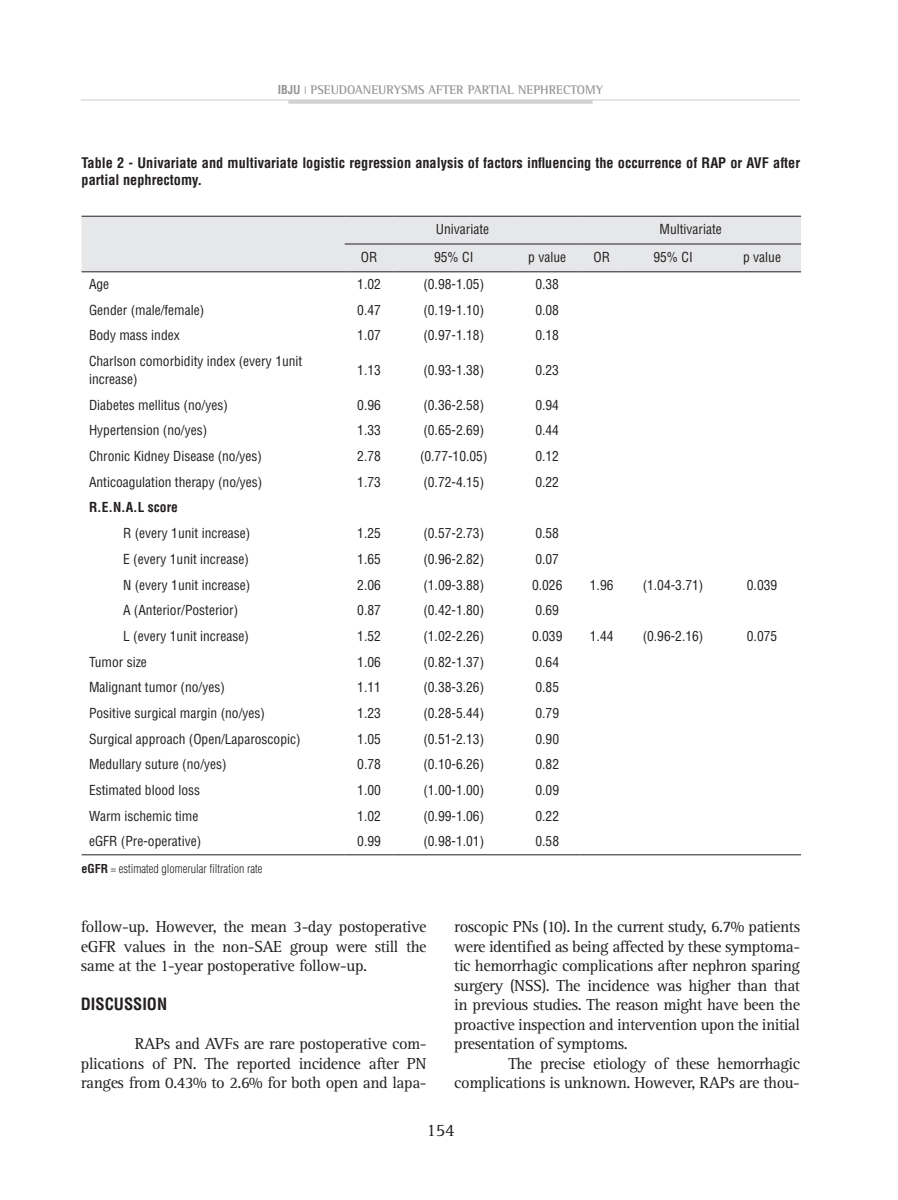
<style>
.page{position:relative;width:898px;height:1200px;background:#fff}
.page>*{position:absolute;margin:0;border:0;box-sizing:border-box;transform-origin:0 0}
.t1{font:18px "Rotis Serif";color:#231f20}
.t2{font:16.5px/19.5px "Rotis Serif";letter-spacing:-.025em;color:#231f20;text-align:justify}
.t3{font:700 condensed 16.5px "Helvetica";color:#231f20}
.t4{font:700 condensed 14.25px/17.1px "Helvetica";color:#231f20}
.t5{font:condensed 13.5px/18px "Helvetica";color:#231f20}
.t6{font:700 condensed 13.5px "Helvetica";color:#231f20}
.t7{font:700 12.75px "Rotis Semi Serif";color:#939598}
.t8{font:300 condensed 12px "Helvetica";color:#231f20}
.s1{font-family:"Helvetica";font-stretch:condensed;font-size:12px}
.s2{font-weight:700}
</style>
<div class="page">
<hr style="left:81px;top:99px;width:718px;height:2px;background:#dcdddf">
<hr style="left:288px;top:100px;width:304px;height:4px;background:#d1d2d4">
<div style="left:81px;top:217px;width:719px;height:54px;background:#e6e7e9"></div>
<hr style="left:81px;top:271px;width:263px;height:1px;background:#231f20">
<hr style="left:344px;top:271px;width:49px;height:1px;background:#231f20">
<hr style="left:393px;top:271px;width:121px;height:1px;background:#231f20">
<hr style="left:514px;top:271px;width:66px;height:1px;background:#231f20">
<hr style="left:580px;top:271px;width:43px;height:1px;background:#231f20">
<hr style="left:623px;top:271px;width:99px;height:1px;background:#231f20">
<hr style="left:722px;top:271px;width:78px;height:1px;background:#231f20">
<hr style="left:81px;top:854px;width:263px;height:1px;background:#231f20">
<hr style="left:344px;top:854px;width:49px;height:1px;background:#231f20">
<hr style="left:393px;top:854px;width:121px;height:1px;background:#231f20">
<hr style="left:514px;top:854px;width:66px;height:1px;background:#231f20">
<hr style="left:580px;top:854px;width:43px;height:1px;background:#231f20">
<hr style="left:623px;top:854px;width:99px;height:1px;background:#231f20">
<hr style="left:722px;top:854px;width:78px;height:1px;background:#231f20">
<hr style="left:81px;top:216px;width:263px;height:1px;background:#231f20">
<hr style="left:344px;top:216px;width:49px;height:1px;background:#231f20">
<hr style="left:393px;top:216px;width:121px;height:1px;background:#231f20">
<hr style="left:514px;top:216px;width:66px;height:1px;background:#231f20">
<hr style="left:580px;top:216px;width:43px;height:1px;background:#231f20">
<hr style="left:623px;top:216px;width:99px;height:1px;background:#231f20">
<hr style="left:722px;top:216px;width:78px;height:1px;background:#231f20">
<hr style="left:344px;top:243px;width:49px;height:1px;background:#231f20">
<hr style="left:393px;top:243px;width:121px;height:1px;background:#231f20">
<hr style="left:514px;top:243px;width:66px;height:1px;background:#231f20">
<hr style="left:580px;top:243px;width:43px;height:1px;background:#231f20">
<hr style="left:623px;top:243px;width:99px;height:1px;background:#231f20">
<hr style="left:722px;top:243px;width:78px;height:1px;background:#231f20">
<p class="t7" style="left:278px;top:82px;width:326px"><span class="s1">IBJU</span> <sup>|</sup> PSEUDOANEURYSMS AFTER PARTIAL NEPHRECTOMY</p>
<p class="t4" style="left:81px;top:154px;width:719px">Table 2 - Univariate and multivariate logistic regression analysis of factors influencing the occurrence of RAP or AVF after partial nephrectomy.</p>
<p class="t5" style="left:435px;top:220px;width:55px">Univariate</p>
<p class="t5" style="left:659px;top:220px;width:64px">Multivariate</p>
<p class="t5" style="left:360px;top:248px;width:18px">OR</p>
<p class="t5" style="left:434px;top:248px;width:41px">95% CI</p>
<p class="t5" style="left:528px;top:248px;width:39px">p value</p>
<p class="t5" style="left:593px;top:248px;width:18px">OR</p>
<p class="t5" style="left:653px;top:248px;width:41px">95% CI</p>
<p class="t5" style="left:742px;top:248px;width:39px">p value</p>
<p class="t5" style="left:89px;top:275px;width:22px">Age</p>
<p class="t5" style="left:357px;top:275px;width:25px">1.02</p>
<p class="t5" style="left:423px;top:275px;width:62px">(0.98-1.05)</p>
<p class="t5" style="left:535px;top:275px;width:25px">0.38</p>
<p class="t5" style="left:89px;top:300px;width:117px">Gender (male/female)</p>
<p class="t5" style="left:357px;top:300px;width:25px">0.47</p>
<p class="t5" style="left:423px;top:300px;width:62px">(0.19-1.10)</p>
<p class="t5" style="left:535px;top:300px;width:25px">0.08</p>
<p class="t5" style="left:89px;top:326px;width:92px">Body mass index</p>
<p class="t5" style="left:357px;top:326px;width:25px">1.07</p>
<p class="t5" style="left:423px;top:326px;width:62px">(0.97-1.18)</p>
<p class="t5" style="left:535px;top:326px;width:25px">0.18</p>
<p class="t5" style="left:89px;top:352px;width:215px">Charlson comorbidity index (every 1unit increase)</p>
<p class="t5" style="left:357px;top:361px;width:25px">1.13</p>
<p class="t5" style="left:423px;top:361px;width:62px">(0.93-1.38)</p>
<p class="t5" style="left:535px;top:361px;width:25px">0.23</p>
<p class="t5" style="left:89px;top:395px;width:140px">Diabetes mellitus (no/yes)</p>
<p class="t5" style="left:357px;top:395px;width:25px">0.96</p>
<p class="t5" style="left:423px;top:395px;width:62px">(0.36-2.58)</p>
<p class="t5" style="left:535px;top:395px;width:25px">0.94</p>
<p class="t5" style="left:89px;top:421px;width:120px">Hypertension (no/yes)</p>
<p class="t5" style="left:357px;top:421px;width:25px">1.33</p>
<p class="t5" style="left:423px;top:421px;width:62px">(0.65-2.69)</p>
<p class="t5" style="left:535px;top:421px;width:25px">0.44</p>
<p class="t5" style="left:89px;top:447px;width:174px">Chronic Kidney Disease (no/yes)</p>
<p class="t5" style="left:357px;top:447px;width:25px">2.78</p>
<p class="t5" style="left:420px;top:447px;width:69px">(0.77-10.05)</p>
<p class="t5" style="left:535px;top:447px;width:25px">0.12</p>
<p class="t5" style="left:89px;top:472px;width:175px">Anticoagulation therapy (no/yes)</p>
<p class="t5" style="left:357px;top:472px;width:25px">1.73</p>
<p class="t5" style="left:423px;top:472px;width:62px">(0.72-4.15)</p>
<p class="t5" style="left:535px;top:472px;width:25px">0.22</p>
<p class="t6" style="left:89px;top:499px;width:90px">R.E.N.A.L score</p>
<p class="t5" style="left:123px;top:524px;width:129px">R (every 1unit increase)</p>
<p class="t5" style="left:357px;top:524px;width:25px">1.25</p>
<p class="t5" style="left:423px;top:524px;width:62px">(0.57-2.73)</p>
<p class="t5" style="left:535px;top:524px;width:25px">0.58</p>
<p class="t5" style="left:123px;top:549px;width:127px">E (every 1unit increase)</p>
<p class="t5" style="left:357px;top:549px;width:25px">1.65</p>
<p class="t5" style="left:423px;top:549px;width:62px">(0.96-2.82)</p>
<p class="t5" style="left:535px;top:549px;width:25px">0.07</p>
<p class="t5" style="left:123px;top:575px;width:129px">N (every 1unit increase)</p>
<p class="t5" style="left:357px;top:575px;width:25px">2.06</p>
<p class="t5" style="left:423px;top:575px;width:62px">(1.09-3.88)</p>
<p class="t5" style="left:532px;top:575px;width:32px">0.026</p>
<p class="t5" style="left:589px;top:575px;width:25px">1.96</p>
<p class="t5" style="left:642px;top:575px;width:62px">(1.04-3.71)</p>
<p class="t5" style="left:746px;top:575px;width:32px">0.039</p>
<p class="t5" style="left:123px;top:601px;width:117px">A (Anterior/Posterior)</p>
<p class="t5" style="left:357px;top:601px;width:25px">0.87</p>
<p class="t5" style="left:423px;top:601px;width:62px">(0.42-1.80)</p>
<p class="t5" style="left:535px;top:601px;width:25px">0.69</p>
<p class="t5" style="left:123px;top:626px;width:127px">L (every 1unit increase)</p>
<p class="t5" style="left:357px;top:626px;width:25px">1.52</p>
<p class="t5" style="left:423px;top:626px;width:62px">(1.02-2.26)</p>
<p class="t5" style="left:532px;top:626px;width:32px">0.039</p>
<p class="t5" style="left:589px;top:626px;width:25px">1.44</p>
<p class="t5" style="left:642px;top:626px;width:62px">(0.96-2.16)</p>
<p class="t5" style="left:746px;top:626px;width:32px">0.075</p>
<p class="t5" style="left:89px;top:652px;width:59px">Tumor size</p>
<p class="t5" style="left:357px;top:652px;width:25px">1.06</p>
<p class="t5" style="left:423px;top:652px;width:62px">(0.82-1.37)</p>
<p class="t5" style="left:535px;top:652px;width:25px">0.64</p>
<p class="t5" style="left:89px;top:678px;width:137px">Malignant tumor (no/yes)</p>
<p class="t5" style="left:357px;top:678px;width:25px">1.11</p>
<p class="t5" style="left:423px;top:678px;width:62px">(0.38-3.26)</p>
<p class="t5" style="left:535px;top:678px;width:25px">0.85</p>
<p class="t5" style="left:89px;top:703px;width:177px">Positive surgical margin (no/yes)</p>
<p class="t5" style="left:357px;top:703px;width:25px">1.23</p>
<p class="t5" style="left:423px;top:703px;width:62px">(0.28-5.44)</p>
<p class="t5" style="left:535px;top:703px;width:25px">0.79</p>
<p class="t5" style="left:89px;top:729px;width:213px">Surgical approach (Open/Laparoscopic)</p>
<p class="t5" style="left:357px;top:729px;width:25px">1.05</p>
<p class="t5" style="left:423px;top:729px;width:62px">(0.51-2.13)</p>
<p class="t5" style="left:535px;top:729px;width:25px">0.90</p>
<p class="t5" style="left:89px;top:755px;width:139px">Medullary suture (no/yes)</p>
<p class="t5" style="left:357px;top:755px;width:25px">0.78</p>
<p class="t5" style="left:423px;top:755px;width:62px">(0.10-6.26)</p>
<p class="t5" style="left:535px;top:755px;width:25px">0.82</p>
<p class="t5" style="left:89px;top:780px;width:112px">Estimated blood loss</p>
<p class="t5" style="left:357px;top:780px;width:25px">1.00</p>
<p class="t5" style="left:423px;top:780px;width:62px">(1.00-1.00)</p>
<p class="t5" style="left:535px;top:780px;width:25px">0.09</p>
<p class="t5" style="left:89px;top:806px;width:111px">Warm ischemic time</p>
<p class="t5" style="left:357px;top:806px;width:25px">1.02</p>
<p class="t5" style="left:423px;top:806px;width:62px">(0.99-1.06)</p>
<p class="t5" style="left:535px;top:806px;width:25px">0.22</p>
<p class="t5" style="left:89px;top:832px;width:114px">eGFR (Pre-operative)</p>
<p class="t5" style="left:357px;top:832px;width:25px">0.99</p>
<p class="t5" style="left:423px;top:832px;width:62px">(0.98-1.01)</p>
<p class="t5" style="left:535px;top:832px;width:25px">0.58</p>
<p class="t8" style="left:81px;top:860px;width:182px"><span class="s2">eGFR</span> = estimated glomerular filtration rate</p>
<p class="t2" style="left:81px;top:917px;width:347px">follow-up. However, the mean 3-day postoperative eGFR values in the non-SAE group were still the same at the 1-year postoperative follow-up.</p>
<p class="t3" style="left:81px;top:993px;width:88px">DISCUSSION</p>
<p class="t2" style="left:81px;top:1034px;width:347px;text-indent:54px">RAPs and AVFs are rare postoperative com&shy;plications of PN. The reported incidence after PN ranges from 0.43% to 2.6% for both open and lapa-</p>
<p class="t2" style="left:454px;top:917px;width:347px">roscopic PNs (10). In the current study, 6.7% patients were identified as being affected by these symptoma&shy;tic hemorrhagic complications after nephron sparing surgery (NSS). The incidence was higher than that in previous studies. The reason might have been the proactive inspection and intervention upon the initial presentation of symptoms.</p>
<p class="t2" style="left:454px;top:1053px;width:347px;text-align:right">The precise etiology of these hemorrhagic complications is unknown. However, RAPs are thou-</p>
<h1 class="t1" style="left:426px;top:1119px;width:30px">154</h1>
</div>
